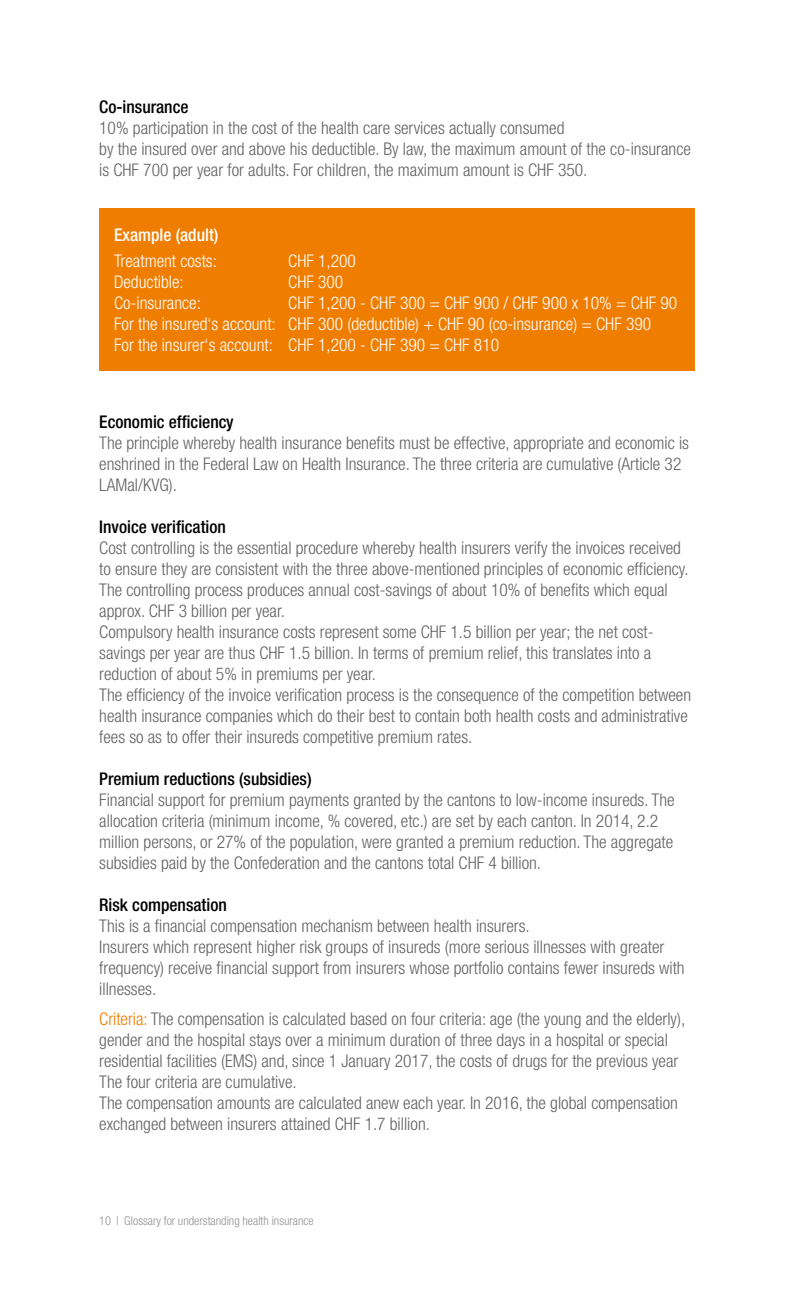
<style>
.page{position:relative;width:794px;height:1290px;background:#fff}
.page>*{position:absolute;margin:0;border:0;box-sizing:border-box;transform-origin:0 0}
.t1{font:300 condensed 17.5px/21px "Helvetica Neue LT";color:#646363}
.t2{font:300 condensed 17.5px/21px "Helvetica Neue LT";color:#fff}
.t3{font:500 condensed 17.5px "Helvetica Neue LT";color:#000}
.t4{font:500 condensed 17.5px "Helvetica Neue LT";color:#fff}
.t5{font:300 condensed 12.25px "Helvetica Neue LT";color:#929292}
.s1{color:#ef7d00}
</style>
<div class="page">
<div style="left:99px;top:208px;width:595px;height:162px;background:#ef7d00"></div>
<p class="t3" style="left:99px;top:96px;width:91px">Co-insurance</p>
<p class="t1" style="left:99px;top:117px;width:593px">10% participation in the cost of the health care services actually consumed<br>by the insured over and above his deductible. By law, the maximum amount of the co-insurance is CHF 700 per year for adults. For children, the maximum amount is CHF 350.</p>
<p class="t4" style="left:114px;top:224px;width:106px">Example (adult)</p>
<p class="t2" style="left:114px;top:250px;width:104px">Treatment costs:</p>
<p class="t2" style="left:288px;top:250px;width:69px">CHF 1,200</p>
<p class="t2" style="left:114px;top:271px;width:71px">Deductible:</p>
<p class="t2" style="left:288px;top:271px;width:57px">CHF 300</p>
<p class="t2" style="left:114px;top:292px;width:88px">Co-insurance:</p>
<p class="t2" style="left:114px;top:292px;width:565px;text-indent:174px">CHF 1,200 - CHF 300 = CHF 900 / CHF 900 x 10% = CHF 90<br>For the insured‘s account: CHF 300 (deductible) + CHF 90 (co-insurance) = CHF 390<br>For the insurer‘s account: CHF 1,200 - CHF 390 = CHF 810</p>
<p class="t3" style="left:99px;top:411px;width:136px">Economic efficiency</p>
<p class="t1" style="left:99px;top:432px;width:591px">The principle whereby health insurance benefits must be effective, appropriate and economic is enshrined in the Federal Law on Health Insurance. The three criteria are cumulative (Article 32<br>LAMal/KVG).</p>
<p class="t3" style="left:99px;top:516px;width:128px">Invoice verification</p>
<p class="t1" style="left:99px;top:537px;width:593px">Cost controlling is the essential procedure whereby health insurers verify the invoices received to ensure they are consistent with the three above-mentioned principles of economic efficiency.<br>The controlling process produces annual cost-savings of about 10% of benefits which equal approx. CHF 3 billion per year.<br>Compulsory health insurance costs represent some CHF 1.5 billion per year; the net cost&shy;savings per year are thus CHF 1.5 billion. In terms of premium relief, this translates into a reduction of about 5% in premiums per year.<br>The efficiency of the invoice verification process is the consequence of the competition between health insurance companies which do their best to contain both health costs and administrative fees so as to offer their insureds competitive premium rates.</p>
<p class="t3" style="left:99px;top:768px;width:214px">Premium reductions (subsidies)</p>
<p class="t1" style="left:99px;top:789px;width:577px">Financial support for premium payments granted by the cantons to low-income insureds. The allocation criteria (minimum income, % covered, etc.) are set by each canton. In 2014, 2.2 million persons, or 27% of the population, were granted a premium reduction. The aggregate subsidies paid by the Confederation and the cantons total CHF 4 billion.</p>
<p class="t3" style="left:99px;top:894px;width:129px">Risk compensation</p>
<p class="t1" style="left:99px;top:915px;width:587px">This is a financial compensation mechanism between health insurers.<br>Insurers which represent higher risk groups of insureds (more serious illnesses with greater frequency) receive financial support from insurers whose portfolio contains fewer insureds with illnesses.</p>
<p class="t1" style="left:99px;top:1008px;width:587px"><span class="s1">Criteria:</span> The compensation is calculated based on four criteria: age (the young and the elderly), gender and the hospital stays over a minimum duration of three days in a hospital or special residential facilities (EMS) and, since 1 January 2017, the costs of drugs for the previous year The four criteria are cumulative.<br>The compensation amounts are calculated anew each year. In 2016, the global compensation exchanged between insurers attained CHF 1.7 billion.</p>
<p class="t5" style="left:99px;top:1214px;width:216px">10 | Glossary for understanding health insurance</p>
</div>
